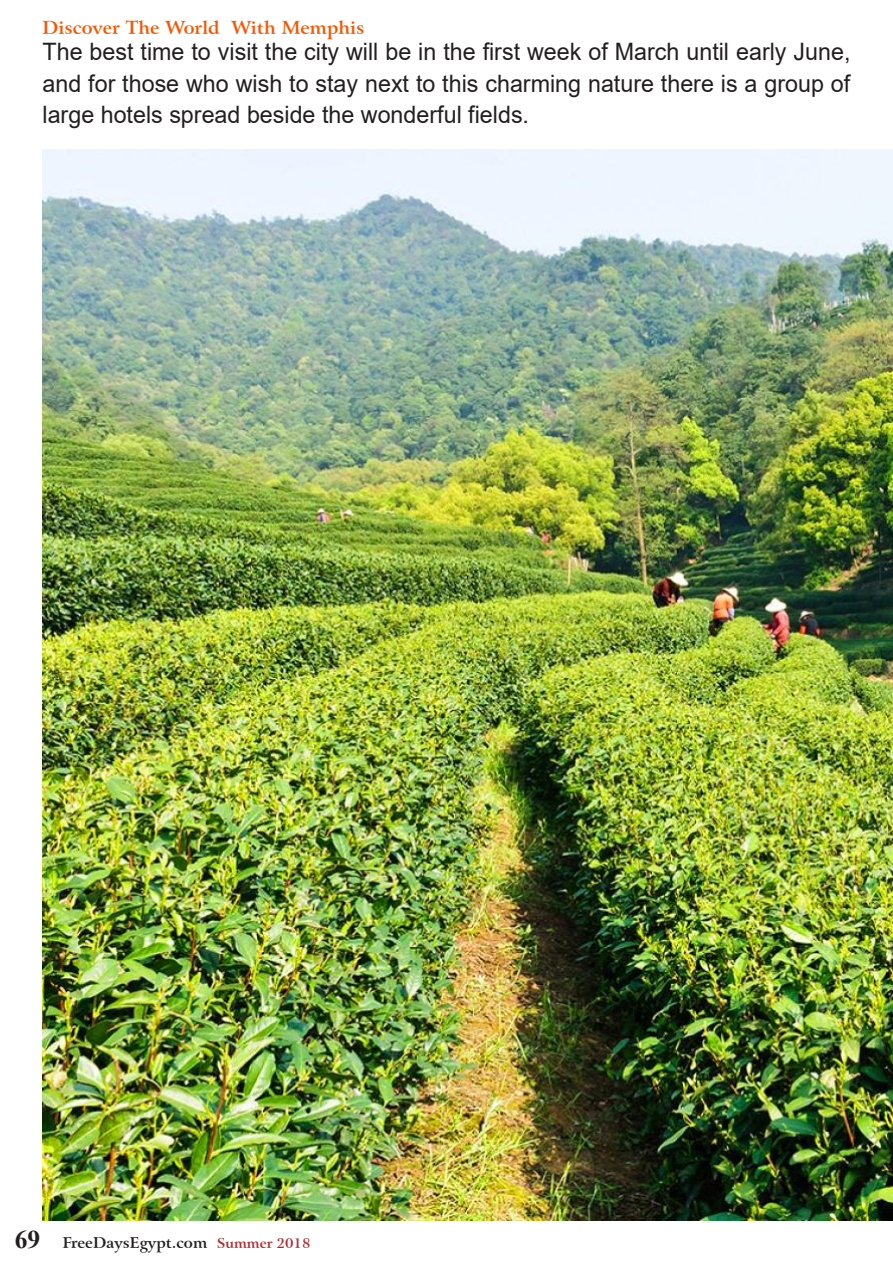
<style>
.page{position:relative;width:893px;height:1263px;background:#fff}
.page>*{position:absolute;margin:0;border:0;box-sizing:border-box;transform-origin:0 0}
.t1{font:700 25.5px "Times New Roman";color:#231f20}
.t2{font:24px/31.5px "Arial";color:#231f20;text-align:justify}
.t3{font:700 18px "Arrus BT";color:#f75600}
.t4{font:700 15px "Arrus BT";color:#231f20}
.t5{font:700 13.5px "Arrus BT";color:#ad2a30}
</style>
<div class="page">
<img style="left:43px;top:150px;width:850px;height:1070px">
<p class="t3" style="left:43px;top:16px;width:179px">Discover The World</p>
<p class="t3" style="left:231px;top:16px;width:135px">With Memphis</p>
<p class="t2" style="left:43px;top:36px;width:809px">The best time to visit the city will be in the first week of March until early June, and for those who wish to stay next to this charming nature there is a group of large hotels spread beside the wonderful fields.</p>
<p class="t1" style="left:15px;top:1221px;width:27px">69</p>
<p class="t4" style="left:63px;top:1233px;width:146px">FreeDaysEgypt.com</p>
<p class="t5" style="left:217px;top:1234px;width:95px">Summer 2018</p>
</div>
